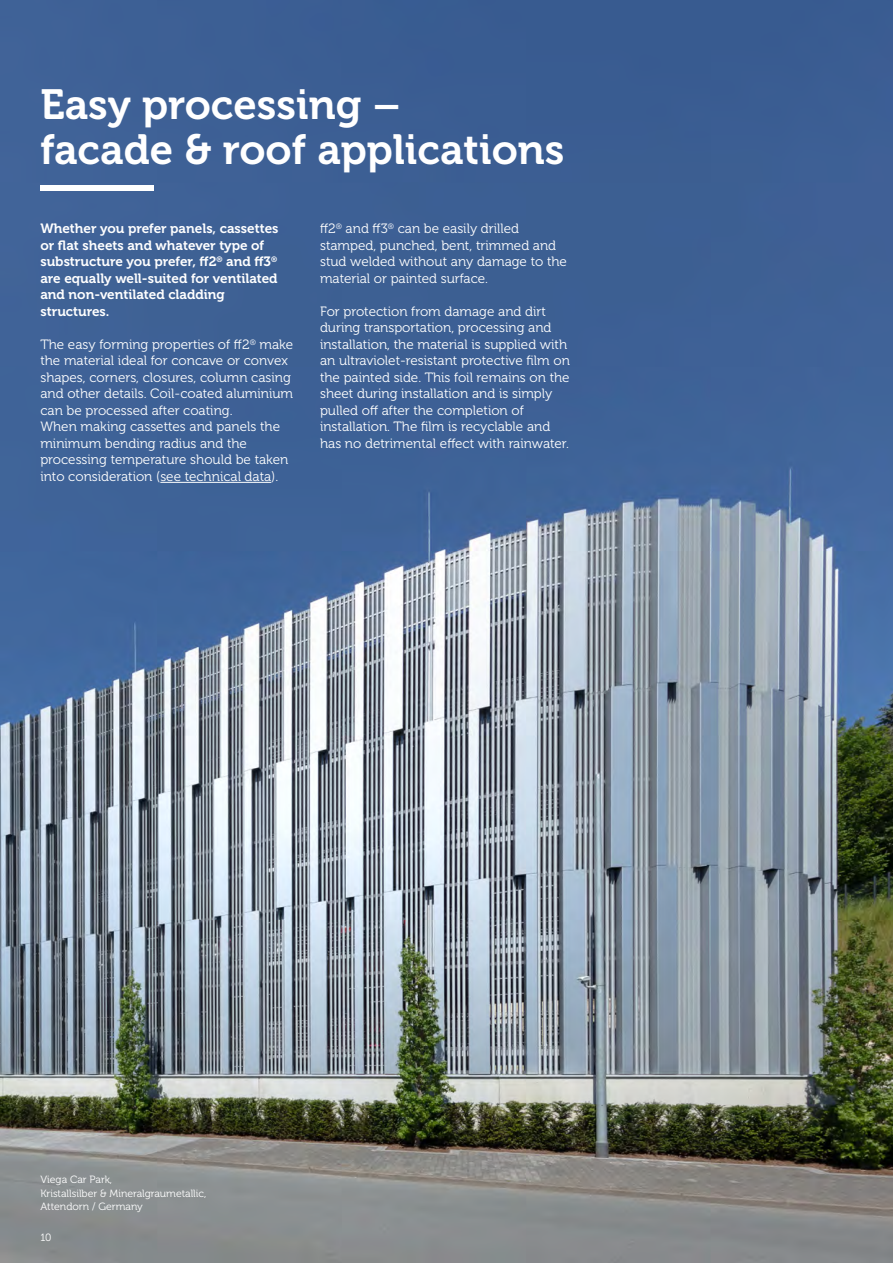
<style>
.page{position:relative;width:893px;height:1263px;background:#fff}
.page>*{position:absolute;margin:0;border:0;box-sizing:border-box;transform-origin:0 0}
.t1{font:42px/45px "Museo 700";color:#fff}
.t2{font:13.5px/16.5px "Museo 300";color:#fff}
.t3{font:13.5px/16.5px "Museo 700";color:#fff}
.t4{font:10.5px/13.5px "Museo 300";color:#fff}
</style>
<div class="page">
<img style="left:0;top:0;width:893px;height:1263px">
<hr style="left:160px;top:482px;width:111px;height:1px;background:#fff">
<div style="left:40px;top:185px;width:113px;height:6px;background:#fff"></div>
<h1 class="t1" style="left:40px;top:82px;width:526px">Easy processing –<br>facade &amp; roof applications</h1>
<p class="t3" style="left:40px;top:221px;width:240px">Whether you prefer panels, cassettes or flat sheets and whatever type of substructure you prefer, ff2<sup>®</sup> and ff3<sup>® </sup>are equally well-suited for ventilated and non-ventilated cladding structures.</p>
<p class="t2" style="left:40px;top:336px;width:254px">The easy forming properties of ff2<sup>®</sup> make the material ideal for concave or convex shapes, corners, closures, column casing and other details. Coil-coated aluminium can be processed after coating.<br>When making cassettes and panels the minimum bending radius and the processing temperature should be taken into consideration (see technical data).</p>
<p class="t2" style="left:320px;top:221px;width:248px">ff2<sup>®</sup> and ff3<sup>®</sup> can be easily drilled stamped, punched, bent, trimmed and stud welded without any damage to the material or painted surface.</p>
<p class="t2" style="left:320px;top:303px;width:251px">For protection from damage and dirt during transportation, processing and installation, the material is supplied with an ultraviolet-resistant protective film on the painted side. This foil remains on the sheet during installation and is simply pulled off after the completion of installation. The film is recyclable and has no detrimental effect with rainwater.</p>
<p class="t4" style="left:40px;top:1173px;width:167px">Viega Car Park,<br>Kristallsilber &amp; Mineralgraumetallic,<br>Attendorn / Germany</p>
<p class="t4" style="left:40px;top:1231px;width:13px">10</p>
</div>
